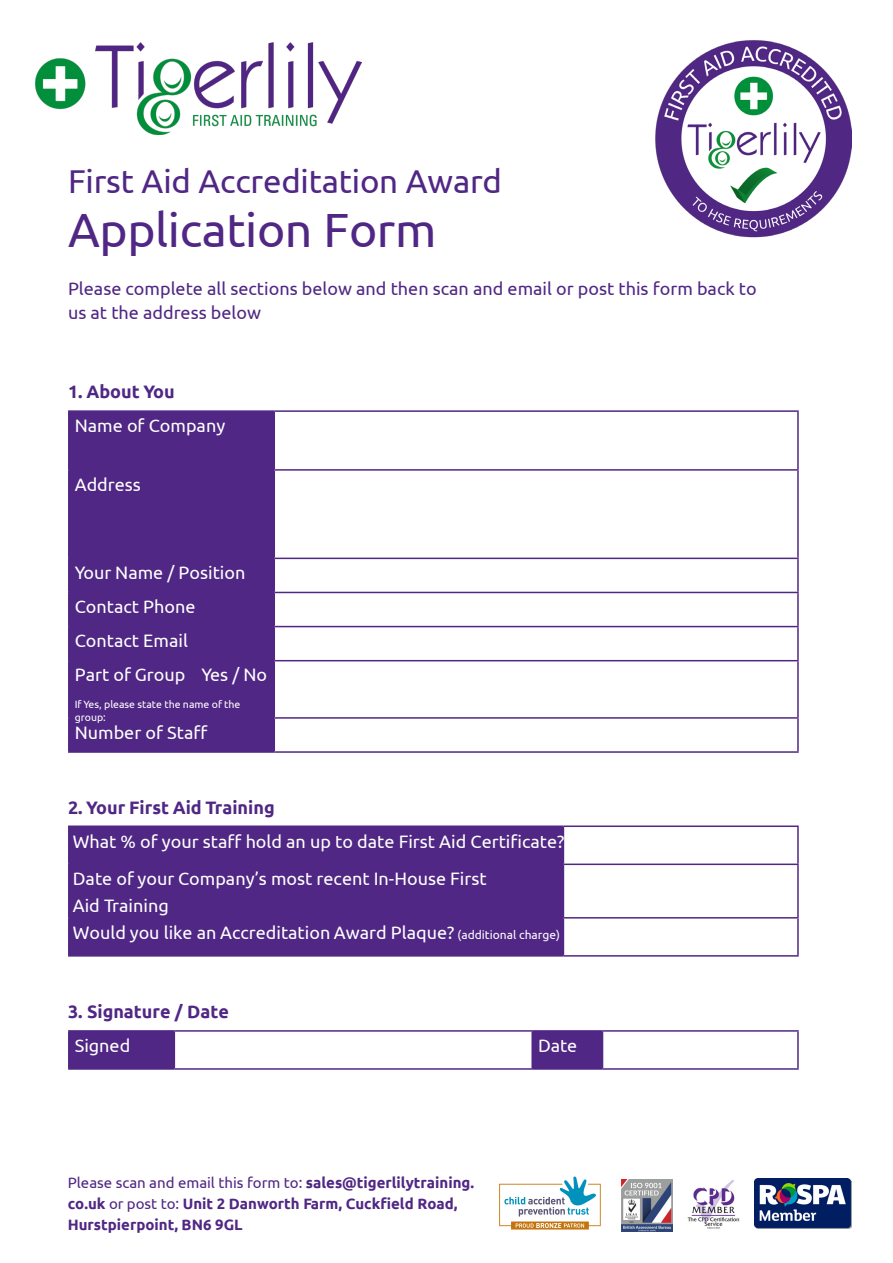
<style>
.page{position:relative;width:893px;height:1263px;background:#fff}
.page>*{position:absolute;margin:0;border:0;box-sizing:border-box;transform-origin:0 0}
.t1{font:48px "Ubuntu";letter-spacing:-.01em;color:#502784}
.t2{font:33px "Ubuntu";letter-spacing:-.005em;color:#502784}
.t3{font:18px/27px "Ubuntu";color:#fff}
.t4{font:18px/24px "Ubuntu";color:#502784}
.t5{font:700 18px "Ubuntu";color:#502784}
.t6{font:700 15px/21px "Ubuntu";color:#502784}
.t7{font:10.5px/12.6px "Ubuntu";color:#fff}
.s1{font-size:12px}
.s2{font-weight:400}
</style>
<div class="page">
<img style="left:35px;top:43px;width:327px;height:92px">
<img style="left:655px;top:40px;width:196px;height:198px">
<div style="left:70px;top:412px;width:204px;height:339px;background:#502784"></div>
<hr style="left:68px;top:410px;width:206px;height:2px;background:#502784">
<hr style="left:68px;top:412px;width:2px;height:57px;background:#502784">
<hr style="left:274px;top:410px;width:525px;height:2px;background:#502784">
<hr style="left:274px;top:412px;width:1px;height:57px;background:#502784">
<hr style="left:797px;top:412px;width:2px;height:57px;background:#502784">
<hr style="left:68px;top:469px;width:206px;height:2px;background:#502784">
<hr style="left:68px;top:471px;width:2px;height:87px;background:#502784">
<hr style="left:274px;top:469px;width:525px;height:2px;background:#502784">
<hr style="left:274px;top:471px;width:1px;height:87px;background:#502784">
<hr style="left:797px;top:471px;width:2px;height:87px;background:#502784">
<hr style="left:68px;top:558px;width:206px;height:1px;background:#502784">
<hr style="left:68px;top:559px;width:2px;height:33px;background:#502784">
<hr style="left:274px;top:558px;width:525px;height:1px;background:#502784">
<hr style="left:274px;top:559px;width:1px;height:33px;background:#502784">
<hr style="left:797px;top:559px;width:2px;height:33px;background:#502784">
<hr style="left:68px;top:592px;width:206px;height:1px;background:#502784">
<hr style="left:68px;top:593px;width:2px;height:33px;background:#502784">
<hr style="left:274px;top:592px;width:525px;height:1px;background:#502784">
<hr style="left:274px;top:593px;width:1px;height:33px;background:#502784">
<hr style="left:797px;top:593px;width:2px;height:33px;background:#502784">
<hr style="left:68px;top:626px;width:206px;height:1px;background:#502784">
<hr style="left:68px;top:627px;width:2px;height:33px;background:#502784">
<hr style="left:274px;top:626px;width:525px;height:1px;background:#502784">
<hr style="left:274px;top:627px;width:1px;height:33px;background:#502784">
<hr style="left:797px;top:627px;width:2px;height:33px;background:#502784">
<hr style="left:68px;top:660px;width:206px;height:1px;background:#502784">
<hr style="left:68px;top:661px;width:2px;height:56px;background:#502784">
<hr style="left:274px;top:660px;width:525px;height:1px;background:#502784">
<hr style="left:274px;top:661px;width:1px;height:56px;background:#502784">
<hr style="left:797px;top:661px;width:2px;height:56px;background:#502784">
<hr style="left:68px;top:717px;width:206px;height:2px;background:#502784">
<hr style="left:68px;top:719px;width:2px;height:32px;background:#502784">
<hr style="left:274px;top:717px;width:525px;height:2px;background:#502784">
<hr style="left:274px;top:719px;width:1px;height:32px;background:#502784">
<hr style="left:797px;top:719px;width:2px;height:32px;background:#502784">
<hr style="left:68px;top:751px;width:206px;height:2px;background:#502784">
<hr style="left:274px;top:751px;width:525px;height:2px;background:#502784">
<div style="left:70px;top:827px;width:493px;height:128px;background:#502784"></div>
<hr style="left:68px;top:825px;width:495px;height:2px;background:#502784">
<hr style="left:68px;top:827px;width:2px;height:36px;background:#502784">
<hr style="left:563px;top:825px;width:236px;height:2px;background:#502784">
<hr style="left:563px;top:827px;width:1px;height:36px;background:#502784">
<hr style="left:797px;top:827px;width:2px;height:36px;background:#502784">
<hr style="left:68px;top:863px;width:495px;height:2px;background:#502784">
<hr style="left:68px;top:865px;width:2px;height:52px;background:#502784">
<hr style="left:563px;top:863px;width:236px;height:2px;background:#502784">
<hr style="left:563px;top:865px;width:1px;height:52px;background:#502784">
<hr style="left:797px;top:865px;width:2px;height:52px;background:#502784">
<hr style="left:68px;top:917px;width:495px;height:1px;background:#502784">
<hr style="left:68px;top:918px;width:2px;height:37px;background:#502784">
<hr style="left:563px;top:917px;width:236px;height:1px;background:#502784">
<hr style="left:563px;top:918px;width:1px;height:37px;background:#502784">
<hr style="left:797px;top:918px;width:2px;height:37px;background:#502784">
<hr style="left:68px;top:955px;width:495px;height:2px;background:#502784">
<hr style="left:563px;top:955px;width:236px;height:2px;background:#502784">
<svg style="left:70px;top:1032px;width:532px;height:36px"></svg>
<hr style="left:68px;top:1030px;width:106px;height:2px;background:#502784">
<hr style="left:68px;top:1032px;width:2px;height:36px;background:#502784">
<hr style="left:174px;top:1030px;width:358px;height:2px;background:#502784">
<hr style="left:174px;top:1032px;width:1px;height:36px;background:#502784">
<hr style="left:532px;top:1030px;width:70px;height:2px;background:#502784">
<hr style="left:531px;top:1032px;width:2px;height:36px;background:#502784">
<hr style="left:602px;top:1030px;width:197px;height:2px;background:#502784">
<hr style="left:602px;top:1032px;width:1px;height:36px;background:#502784">
<hr style="left:797px;top:1032px;width:2px;height:36px;background:#502784">
<hr style="left:68px;top:1068px;width:106px;height:2px;background:#502784">
<hr style="left:174px;top:1068px;width:358px;height:2px;background:#502784">
<hr style="left:532px;top:1068px;width:70px;height:2px;background:#502784">
<hr style="left:602px;top:1068px;width:197px;height:2px;background:#502784">
<img style="left:622px;top:1179px;width:50px;height:52px">
<img style="left:687px;top:1180px;width:52px;height:49px">
<img style="left:754px;top:1179px;width:97px;height:49px">
<img style="left:499px;top:1176px;width:102px;height:54px">
<p class="t2" style="left:68px;top:161px;width:435px">First Aid Accreditation Award</p>
<p class="t1" style="left:68px;top:200px;width:370px">Application Form</p>
<p class="t4" style="left:68px;top:276px;width:690px">Please complete all sections below and then scan and email or post this form back to us at the address below</p>
<p class="t5" style="left:68px;top:381px;width:108px">1. About You</p>
<p class="t3" style="left:75px;top:411px;width:152px">Name of Company</p>
<p class="t3" style="left:75px;top:470px;width:68px">Address</p>
<p class="t3" style="left:75px;top:558px;width:172px">Your Name / Position</p>
<p class="t3" style="left:75px;top:593px;width:122px">Contact Phone</p>
<p class="t3" style="left:75px;top:627px;width:115px">Contact Email</p>
<p class="t3" style="left:75px;top:661px;width:194px">Part of Group Yes / No</p>
<p class="t7" style="left:75px;top:698px;width:167px">If Yes, please state the name of the group:</p>
<p class="t3" style="left:75px;top:718px;width:134px">Number of Staff</p>
<p class="t5" style="left:68px;top:796px;width:208px">2. Your First Aid Training</p>
<p class="t3" style="left:73px;top:827px;width:493px">What % of your staff hold an up to date First Aid Certificate?</p>
<p class="t3" style="left:73px;top:864px;width:415px">Date of your Company’s most recent In-House First<br>Aid Training</p>
<p class="t3" style="left:73px;top:918px;width:489px">Would you like an Accreditation Award Plaque? <span class="s1">(additional charge)</span></p>
<p class="t5" style="left:68px;top:1001px;width:162px">3. Signature / Date</p>
<p class="t3" style="left:75px;top:1031px;width:57px">Signed</p>
<p class="t3" style="left:538px;top:1031px;width:40px">Date</p>
<p class="t6" style="left:68px;top:1172px;width:408px"><span class="s2">Please scan and email this form to:</span> sales@tigerlilytraining. co.uk <span class="s2">or post to:</span> Unit 2 Danworth Farm, Cuckfield Road,<br>Hurstpierpoint, BN6 9GL</p>
</div>
